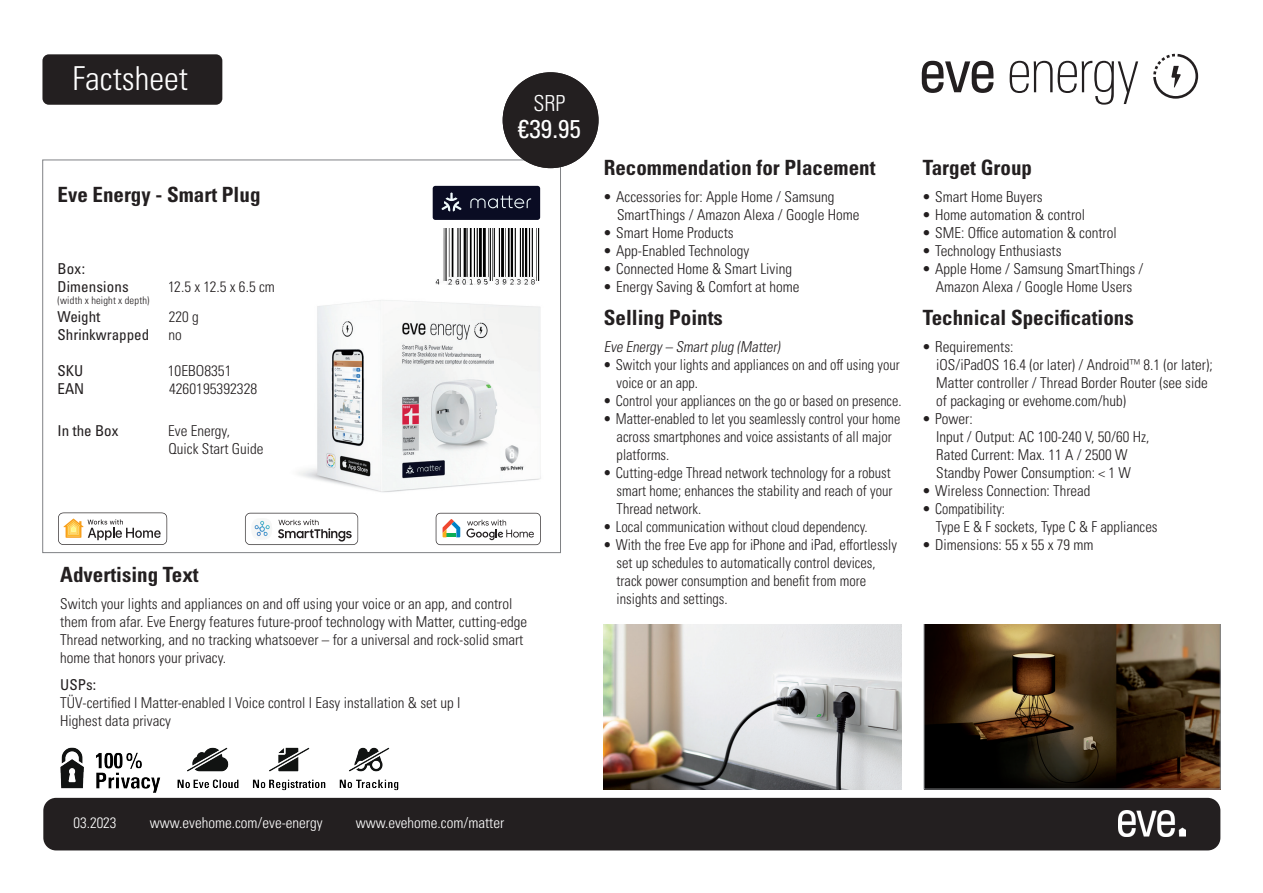
<style>
.page{position:relative;width:1263px;height:893px;background:#fff}
.page>*{position:absolute;margin:0;border:0;box-sizing:border-box;transform-origin:0 0}
.t1{font:300 condensed 33px "Univers LT Pro";color:#fff}
.t2{font:condensed 25.8px "Univers LT Pro";color:#fff}
.t3{font:300 condensed 22.05px "Univers LT Pro";color:#fff}
.t4{font:700 condensed 21px "Univers LT Pro";color:#231f20}
.t5{font:300 condensed 15px/18px "Univers LT Pro";color:#231f20}
.t6{font:300 condensed 15px/18px "Univers LT Pro";color:#231f20;scale:.96 1}
.t7{font:300 condensed 15px "Univers LT Pro";color:#fff}
.t8{font:condensed 15px/18px "Univers LT Pro";color:#231f20}
.t9{font:italic 300 condensed 15px "Univers LT Pro";color:#231f20}
.t10{font:300 condensed 10.5px "Univers LT Pro";letter-spacing:.02em;color:#231f20}
</style>
<div class="page">
<div style="left:43px;top:798px;width:1177px;height:52px;background:#231f20;border-radius:13px"></div>
<div style="left:42px;top:54px;width:180px;height:51px;background:#231f20;border-radius:6px"></div>
<svg style="left:922px;top:61px;width:72px;height:32px"></svg>
<svg style="left:1010px;top:61px;width:128px;height:44px"></svg>
<svg style="left:1153px;top:54px;width:45px;height:45px"></svg>
<img style="left:603px;top:624px;width:298px;height:165px">
<img style="left:926px;top:624px;width:292px;height:163px">
<div style="left:924px;top:596px;width:296px;height:193px;border:1px solid #808285"></div>
<img style="left:60px;top:747px;width:339px;height:46px">
<svg style="left:436px;top:513px;width:105px;height:32px"></svg>
<svg style="left:58px;top:512px;width:109px;height:33px"></svg>
<svg style="left:245px;top:513px;width:113px;height:32px"></svg>
<img style="left:252px;top:518px;width:20px;height:22px">
<div style="left:433px;top:186px;width:107px;height:34px;background:#0a0c23;border-radius:3px"></div>
<svg style="left:442px;top:192px;width:89px;height:20px"></svg>
<img style="left:298px;top:300px;width:243px;height:193px">
<img style="left:435px;top:228px;width:105px;height:56px">
<div style="left:923px;top:308px;width:306px;height:316px;background:#fff"></div>
<div style="left:503px;top:72px;width:95px;height:96px;background:#231f20;border-radius:50%"></div>
<img style="left:1119px;top:810px;width:67px;height:26px">
<h1 class="t1" style="left:72px;top:56px;width:117px">Factsheet</h1>
<h3 class="t4" style="left:58px;top:181px;width:204px">Eve Energy - Smart Plug</h3>
<p class="t8" style="left:58px;top:259px;width:73px">Box:<br>Dimensions</p>
<p class="t5" style="left:168px;top:276px;width:108px">12.5 x 12.5 x 6.5 cm</p>
<p class="t10" style="left:58px;top:293px;width:94px">(width x height x depth)</p>
<p class="t8" style="left:58px;top:307px;width:44px">Weight</p>
<p class="t5" style="left:169px;top:306px;width:31px">220 g</p>
<p class="t8" style="left:58px;top:325px;width:93px">Shrinkwrapped</p>
<p class="t5" style="left:168px;top:324px;width:15px">no</p>
<p class="t8" style="left:57px;top:361px;width:27px">SKU</p>
<p class="t5" style="left:168px;top:360px;width:65px">10EBO8351</p>
<p class="t8" style="left:58px;top:379px;width:28px">EAN</p>
<p class="t5" style="left:169px;top:378px;width:90px">4260195392328</p>
<p class="t8" style="left:58px;top:421px;width:62px">In the Box</p>
<p class="t5" style="left:168px;top:420px;width:97px">Eve Energy,<br>Quick Start Guide</p>
<h3 class="t3" style="left:533px;top:88px;width:33px">SRP</h3>
<h2 class="t2" style="left:518px;top:113px;width:64px">€39.95</h2>
<h3 class="t3" style="left:527px;top:88px;width:43px">PDSF</h3>
<h3 class="t4" style="left:60px;top:561px;width:140px">Advertising Text</h3>
<p class="t5" style="left:60px;top:594px;width:468px">Switch your lights and appliances on and off using your voice or an app, and control them from afar. Eve Energy features future-proof technology with Matter, cutting-edge Thread networking, and no tracking whatsoever – for a universal and rock-solid smart home that honors your privacy.</p>
<p class="t8" style="left:60px;top:675px;width:37px">USPs:</p>
<p class="t5" style="left:60px;top:693px;width:402px">TÜV-certified I Matter-enabled I Voice control I Easy installation &amp; set up I<br>Highest data privacy</p>
<h3 class="t4" style="left:604px;top:154px;width:273px">Recommendation for Placement</h3>
<p class="t5" style="left:617px;top:186px;width:244px;text-indent:-13px">• Accessories for: Apple Home / Samsung<br>SmartThings / Amazon Alexa / Google Home</p>
<p class="t5" style="left:604px;top:222px;width:131px">• Smart Home Products</p>
<p class="t5" style="left:604px;top:240px;width:147px">• App-Enabled Technology</p>
<p class="t5" style="left:604px;top:258px;width:190px">• Connected Home &amp; Smart Living</p>
<p class="t5" style="left:604px;top:276px;width:197px">• Energy Saving &amp; Comfort at home</p>
<h3 class="t4" style="left:604px;top:304px;width:121px">Selling Points</h3>
<p class="t9" style="left:604px;top:336px;width:181px">Eve Energy – Smartplug (Matter)</p>
<p class="t6" style="left:616px;top:354px;width:296px;text-indent:-13px">• Switch your lights and appliances on and off using your voice or an app.</p>
<p class="t6" style="left:604px;top:390px;width:312px">• Control your appliances on the go or based on presence.</p>
<p class="t6" style="left:617px;top:408px;width:297px;text-indent:-13px">• Matter-enabled to let you seamlessly control your home across smartphones and voice assistants of all major platforms.</p>
<p class="t6" style="left:617px;top:462px;width:289px;text-align:justify;text-indent:-13px">• Cutting-edge Thread network technology for a robust smart home; enhances the stability and reach of your Thread network.</p>
<p class="t6" style="left:604px;top:516px;width:276px">• Local communication without cloud dependency.</p>
<p class="t6" style="left:617px;top:534px;width:294px;text-indent:-13px">• With the free Eve app for iPhone and iPad, effortlessly set up schedules to automatically control devices, track power consumption and benefit from more insights and settings.</p>
<h3 class="t4" style="left:923px;top:154px;width:111px">Target Group</h3>
<p class="t5" style="left:923px;top:186px;width:121px">• Smart Home Buyers</p>
<p class="t5" style="left:923px;top:204px;width:164px">• Home automation &amp; control</p>
<p class="t5" style="left:923px;top:222px;width:195px">• SME: Office automation &amp; control</p>
<p class="t5" style="left:923px;top:240px;width:140px">• Technology Enthusiasts</p>
<p class="t5" style="left:923px;top:258px;width:222px;text-align:center">• Apple Home / Samsung SmartThings /<br>Amazon Alexa / Google Home Users</p>
<h3 class="t4" style="left:923px;top:304px;width:212px">Technical Specifications</h3>
<p class="t5" style="left:936px;top:336px;width:278px;text-indent:-13px">• Requirements:<br>iOS/iPadOS 16.4 (or later) / Android™ 8.1 (or later); Matter controller / Thread Border Router (see side of packaging or evehome.com/hub)</p>
<p class="t5" style="left:936px;top:408px;width:215px;text-indent:-13px">• Power:<br>Input / Output: AC 100-240 V, 50/60 Hz,<br>Rated Current: Max. 11 A / 2500 W<br>Standby Power Consumption: &lt; 1 W</p>
<p class="t5" style="left:923px;top:480px;width:169px">• Wireless Connection: Thread</p>
<p class="t5" style="left:936px;top:498px;width:223px;text-indent:-13px">• Compatibility:<br>Type E &amp; F sockets, Type C &amp; F appliances</p>
<p class="t5" style="left:923px;top:534px;width:172px">• Dimensions: 55 x 55 x 79 mm</p>
<p class="t7" style="left:73px;top:813px;width:45px">03.2023</p>
<p class="t7" style="left:150px;top:813px;width:174px">www.evehome.com/eve-energy</p>
<p class="t7" style="left:356px;top:813px;width:150px">www.evehome.com/matter</p>
</div>
